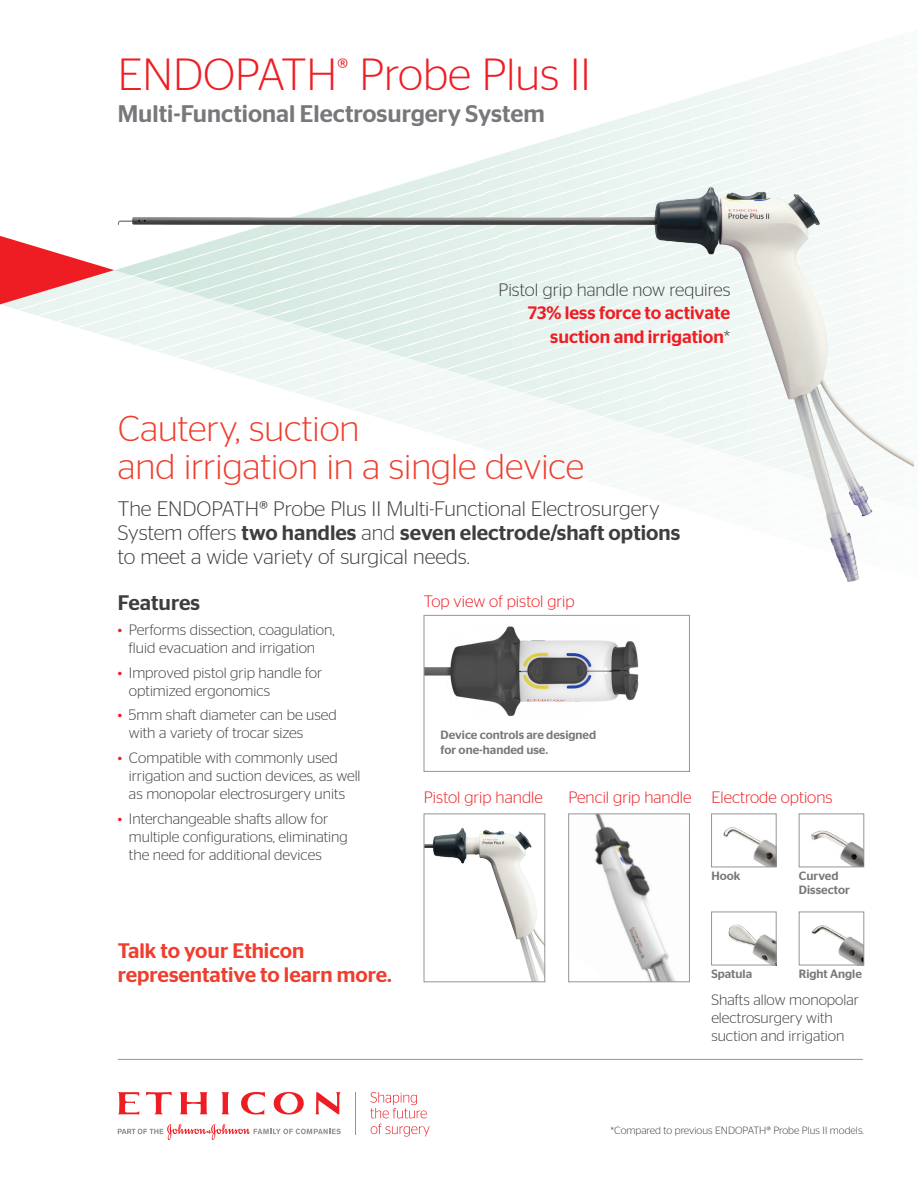
<style>
.page{position:relative;width:918px;height:1188px;background:#fff}
.page>*{position:absolute;margin:0;border:0;box-sizing:border-box;transform-origin:0 0}
.t1{font:300 45px "Stag Sans";color:#ee1d23}
.t2{font:300 36px/37.5px "Stag Sans";color:#ef3e2e}
.t3{font:500 24px "Stag Sans";color:#76787b}
.INTRO{font:300 21px/24px "Stag Sans";color:#3e3e3f}
.t4{font:500 21px/24px "Stag Sans";color:#ef3e2e}
.t5{font:500 21px "Stag Sans";color:#3e3e3f}
.t6{font:500 18px/23.4px "Stag Sans";color:#ee1d23;text-align:right}
.t7{font:300 16.5px "Stag Sans";color:#ee1d23}
.BOD{font:300 15px/18px "Stag Sans";color:#3e3e3f}
.t8{font:500 12px/13.5px "Stag Sans";color:#76787b}
.t9{font:300 10.5px "Stag Sans";color:#3e3e3f}
.s1{font-weight:300;color:#3e3e3f}
.s2{font-weight:500}
.s3{color:#ee1d23}
</style>
<div class="page">
<svg style="left:0;top:48px;width:859px;height:290px"></svg>
<svg style="left:0;top:236px;width:113px;height:68px"></svg>
<img style="left:723px;top:827px;width:51px;height:38px">
<div style="left:711px;top:814px;width:65px;height:53px;border:1px solid #939598"></div>
<img style="left:728px;top:924px;width:46px;height:39px">
<div style="left:711px;top:912px;width:65px;height:53px;border:1px solid #939598"></div>
<img style="left:811px;top:925px;width:51px;height:38px">
<div style="left:799px;top:912px;width:65px;height:53px;border:1px solid #939598"></div>
<img style="left:811px;top:830px;width:51px;height:35px">
<div style="left:799px;top:814px;width:65px;height:53px;border:1px solid #939598"></div>
<img style="left:426px;top:828px;width:117px;height:152px">
<div style="left:424px;top:814px;width:121px;height:168px;border:1px solid #939598"></div>
<img style="left:426px;top:626px;width:213px;height:91px">
<div style="left:424px;top:615px;width:266px;height:157px;border:1px solid #939598"></div>
<img style="left:594px;top:816px;width:81px;height:164px">
<div style="left:568px;top:814px;width:122px;height:168px;border:1px solid #939598"></div>
<svg style="left:370px;top:1092px;width:57px;height:26px"></svg>
<svg style="left:371px;top:1124px;width:59px;height:13px"></svg>
<hr style="left:355px;top:1092px;width:1px;height:43px;background:#939598">
<svg style="left:118px;top:1092px;width:21px;height:23px"></svg>
<svg style="left:146px;top:1092px;width:26px;height:22px"></svg>
<svg style="left:180px;top:1092px;width:27px;height:22px"></svg>
<svg style="left:222px;top:1092px;width:7px;height:22px"></svg>
<svg style="left:241px;top:1092px;width:24px;height:23px"></svg>
<svg style="left:316px;top:1092px;width:24px;height:22px"></svg>
<svg style="left:274px;top:1092px;width:30px;height:23px"></svg>
<svg style="left:118px;top:1124px;width:223px;height:16px"></svg>
<hr style="left:118px;top:1059px;width:745px;height:1px;background:#939598">
<img style="left:113px;top:171px;width:801px;height:411px">
<p class="t1" style="left:118px;top:50px;width:475px">ENDOPATH<sup>®</sup> Probe Plus II</p>
<p class="t3" style="left:118px;top:100px;width:429px">Multi-Functional Electrosurgery System</p>
<p class="t6" style="left:498px;top:278px;width:233px"><span class="s1">Pistol grip handle now requires<br></span>73% less force to activate suction and irrigation<span class="s1">*</span></p>
<p class="t2" style="left:118px;top:410px;width:468px">Cautery, suction<br>and irrigation in a single device</p>
<p class="INTRO" style="left:118px;top:497px;width:564px">The ENDOPATH® Probe Plus II Multi-Functional Electrosurgery<br>System offers <span class="s2">two handles</span> and <span class="s2">seven electrode/shaft options </span>to meet a wide variety of surgical needs.</p>
<p class="t5" style="left:118px;top:591px;width:84px">Features</p>
<p class="BOD" style="left:118px;top:621px;width:218px;text-align:center"><span class="s3">•</span> Performs dissection, coagulation, fluid evacuation and irrigation</p>
<p class="BOD" style="left:129px;top:663px;width:195px;text-indent:-11px"><span class="s3">•</span> Improved pistol grip handle for optimized ergonomics</p>
<p class="BOD" style="left:129px;top:706px;width:209px;text-indent:-11px"><span class="s3">•</span> 5mm shaft diameter can be used with a variety of trocar sizes</p>
<p class="BOD" style="left:129px;top:749px;width:233px;text-indent:-11px"><span class="s3">•</span> Compatible with commonly used irrigation and suction devices, as well as monopolar electrosurgery units</p>
<p class="BOD" style="left:129px;top:810px;width:220px;text-indent:-11px"><span class="s3">•</span> Interchangeable shafts allow for multiple configurations, eliminating the need for additional devices</p>
<p class="t7" style="left:424px;top:592px;width:152px">Top view of pistol grip</p>
<p class="t8" style="left:441px;top:727px;width:157px;line-height:15px">Device controls are designed for one-handed use.</p>
<p class="t7" style="left:424px;top:788px;width:121px">Pistol grip handle</p>
<p class="t7" style="left:711px;top:788px;width:123px">Electrode options</p>
<p class="t7" style="left:568px;top:788px;width:125px">Pencil grip handle</p>
<p class="t4" style="left:118px;top:939px;width:276px">Talk to your Ethicon representative to learn more.</p>
<p class="t8" style="left:711px;top:869px;width:31px">Hook</p>
<p class="t8" style="left:799px;top:869px;width:52px">Curved<br>Dissector</p>
<p class="t8" style="left:711px;top:967px;width:42px">Spatula</p>
<p class="t8" style="left:799px;top:967px;width:64px">Right Angle</p>
<p class="BOD" style="left:711px;top:991px;width:149px">Shafts allow monopolar electrosurgery with suction and irrigation</p>
<p class="t9" style="left:611px;top:1125px;width:255px">*Compared to previous ENDOPATH® Probe Plus II models.</p>
</div>
